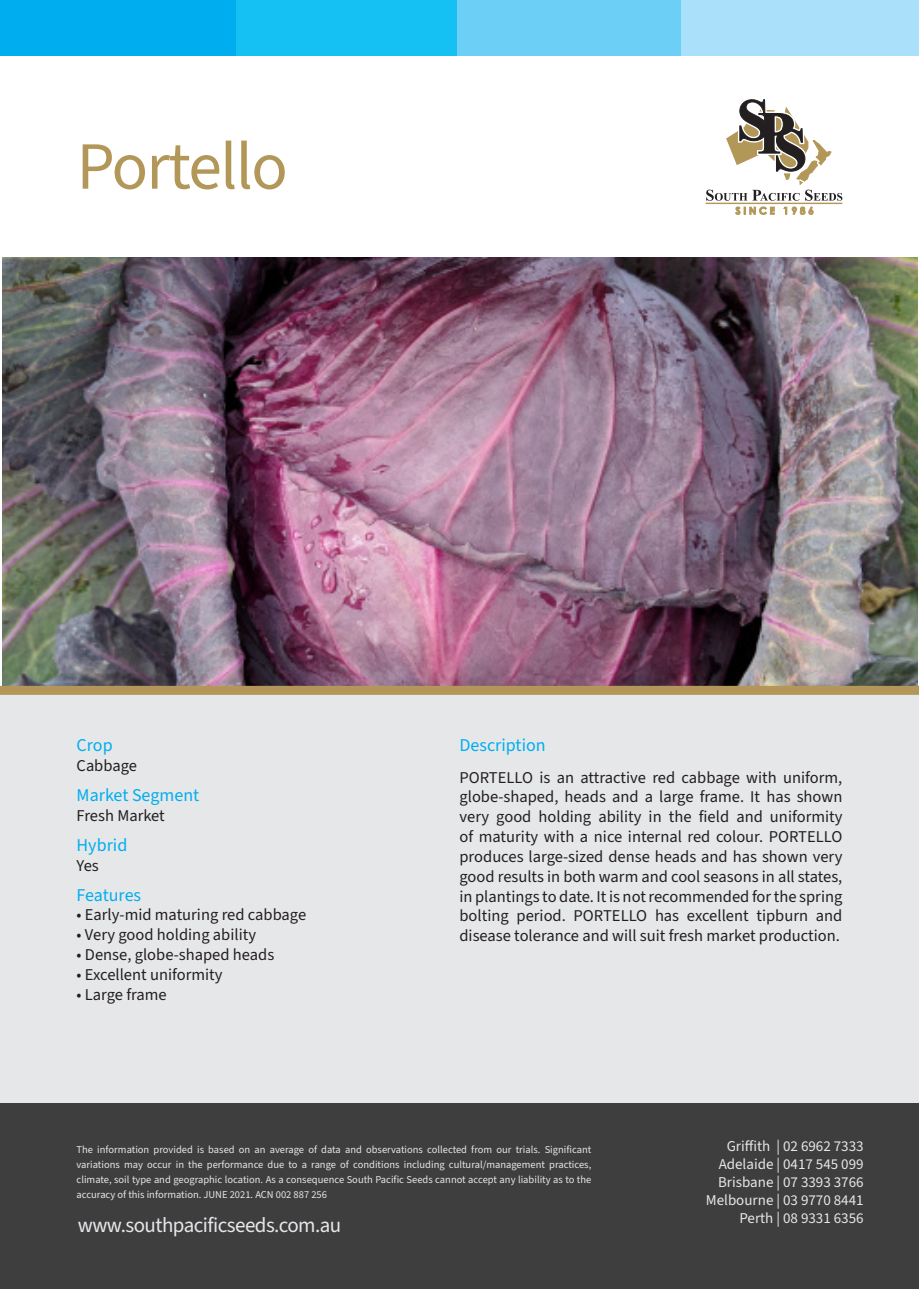
<style>
.page{position:relative;width:919px;height:1289px;background:#fff}
.page>*{position:absolute;margin:0;border:0;box-sizing:border-box;transform-origin:0 0}
.t1{font:67.5px "Source Sans 3";letter-spacing:-.025em;color:#b39758}
.t2{font:21px "Source Sans 3";letter-spacing:-.025em;color:#e6e7e9}
.t3{font:18px "Source Sans 3";color:#00aeef}
.t4{font:16.5px/19.8px "Source Sans 3";color:#231f20;text-align:justify}
.t5{font:15px "Source Sans 3";color:#e6e7e9}
.t6{font:10.5px/15px "Source Sans 3";color:#e6e7e9;text-align:justify}
</style>
<div class="page">
<img style="left:2px;top:257px;width:915px;height:429px">
<div style="left:0;top:690px;width:918px;height:413px;background:#e6e7e9"></div>
<div style="left:0;top:1103px;width:918px;height:185px;background:#3e3e3f"></div>
<div style="left:0;top:0;width:236px;height:55px;background:#00aeef"></div>
<div style="left:236px;top:0;width:224px;height:55px;background:#15c0f2"></div>
<div style="left:457px;top:0;width:224px;height:55px;background:#6bcff6"></div>
<div style="left:681px;top:0;width:237px;height:55px;background:#aae0f9"></div>
<hr style="left:705px;top:203px;width:137px;height:1px;background:#b39758">
<svg style="left:735px;top:207px;width:39px;height:7px"></svg>
<svg style="left:792px;top:207px;width:21px;height:7px"></svg>
<svg style="left:706px;top:99px;width:136px;height:102px"></svg>
<div style="left:0;top:686px;width:918px;height:9px;background:#b39758"></div>
<p class="t1" style="left:77px;top:121px;width:213px">Portello</p>
<p class="t3" style="left:77px;top:733px;width:38px">Crop</p>
<p class="t4" style="left:77px;top:756px;width:62px">Cabbage</p>
<p class="t3" style="left:77px;top:783px;width:124px">Market Segment</p>
<p class="t4" style="left:77px;top:806px;width:90px">Fresh Market</p>
<p class="t3" style="left:77px;top:832px;width:52px">Hybrid</p>
<p class="t4" style="left:77px;top:855px;width:24px">Yes</p>
<p class="t3" style="left:77px;top:882px;width:66px">Features</p>
<p class="t4" style="left:77px;top:905px;width:231px">• Early-mid maturing red cabbage</p>
<p class="t4" style="left:77px;top:925px;width:181px">• Very good holding ability</p>
<p class="t4" style="left:77px;top:945px;width:199px">• Dense, globe-shaped heads</p>
<p class="t4" style="left:77px;top:965px;width:147px">• Excellent uniformity</p>
<p class="t4" style="left:77px;top:984px;width:92px">• Large frame</p>
<p class="t3" style="left:459px;top:733px;width:88px">Description</p>
<p class="t4" style="left:459px;top:767px;width:384px">PORTELLO is an attractive red cabbage with uniform, globe-shaped, heads and a large frame. It has shown very good holding ability in the field and uniformity of maturity with a nice internal red colour. PORTELLO produces large-sized dense heads and has shown very good results in both warm and cool seasons in all states, in plantings to date. It is not recommended for the spring bolting period. PORTELLO has excellent tipburn and disease tolerance and will suit fresh market production.</p>
<p class="t6" style="left:77px;top:1142px;width:516px">The information provided is based on an average of data and observations collected from our trials. Significant variations may occur in the performance due to a range of conditions including cultural/management practices, climate, soil type and geographic location. As a consequence South Pacific Seeds cannot accept any liability as to the accuracy of this information. JUNE 2021. ACN 002 887 256</p>
<p class="t2" style="left:78px;top:1211px;width:265px">www.southpacificseeds.com.au</p>
<p class="t5" style="left:726px;top:1136px;width:138px">Griffith | 02 6962 7333</p>
<p class="t5" style="left:718px;top:1154px;width:146px">Adelaide | 0417 545 099</p>
<p class="t5" style="left:718px;top:1172px;width:147px">Brisbane | 07 3393 3766</p>
<p class="t5" style="left:705px;top:1190px;width:159px">Melbourne | 03 9770 8441</p>
<p class="t5" style="left:739px;top:1208px;width:126px">Perth | 08 9331 6356</p>
</div>
